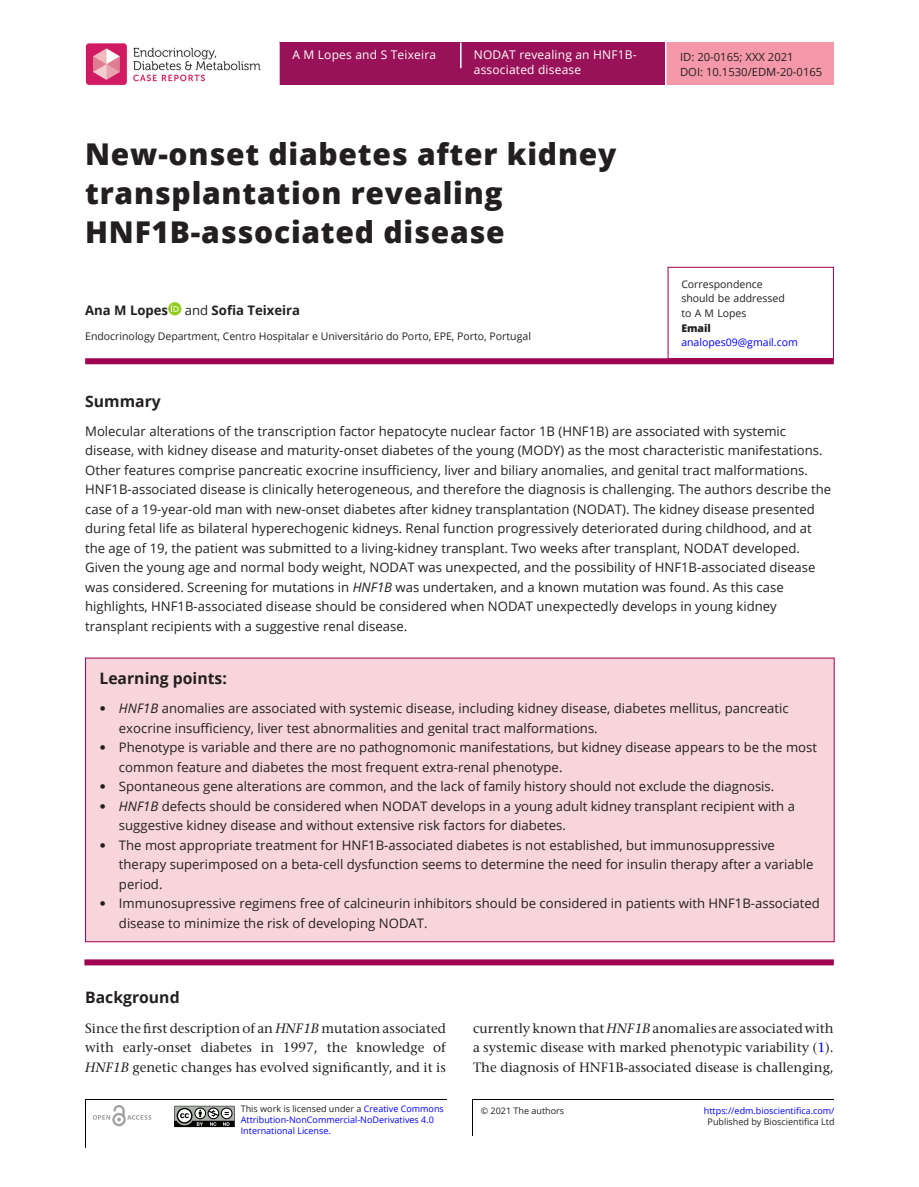
<style>
.page{position:relative;width:919px;height:1187px;background:#fff}
.page>*{position:absolute;margin:0;border:0;box-sizing:border-box;transform-origin:0 0}
.CT{font:800 30px/39px "Open Sans";letter-spacing:.025em;color:#231f20}
.H1_Rule{font:700 15.75px "Open Sans";color:#231f20}
.ABS_H{font:700 15.75px "Open Sans";color:#231f20}
.TXT{font:500 13.5px/19.5px "Stone Serif Std";color:#231f20;text-align:justify}
.ABS_TXT{font:13.2px/19.5px "Open Sans";color:#231f20}
.AU{font:700 13.2px "Open Sans";color:#231f20}
.Article_Title{font:12px/14.7px "Open Sans";letter-spacing:.015em;color:#fff}
.Author_Name{font:12px "Open Sans";letter-spacing:.015em;color:#fff}
.t1{font:11.25px/14.1px "Open Sans";color:#231f20}
.Address{font:10.5px "Open Sans";color:#231f20}
.Corres{font:10.5px "Open Sans";color:#231f20}
.Corres-2{font:10.5px "Open Sans";color:#00f}
.Corres-3{font:800 10.5px "Open Sans";color:#231f20}
.t2{font:9px/10.5px "Open Sans";color:#00f}
.t3{font:9px "Open Sans";color:#231f20}
.s1{font-weight:400}
.s2{font-style:italic}
.s3{font-family:"Frutiger LT Std"}
.s4{color:#00f}
.s5{color:#231f20}
</style>
<div class="page">
<div style="left:280px;top:43px;width:385px;height:42px;background:#991259"></div>
<div style="left:666px;top:43px;width:167px;height:42px;background:#f598a9"></div>
<svg style="left:460px;top:43px;width:1px;height:25px"></svg>
<img style="left:85px;top:43px;width:176px;height:42px">
<hr style="left:85px;top:1099px;width:1px;height:48px;background:#040503">
<hr style="left:472px;top:1099px;width:1px;height:36px;background:#050504">
<hr style="left:85px;top:1098px;width:361px;height:1px;background:#050504">
<hr style="left:472px;top:1099px;width:361px;height:1px;background:#050504">
<svg style="left:174px;top:1105px;width:61px;height:23px"></svg>
<svg style="left:93px;top:1105px;width:58px;height:21px"></svg>
<div style="left:85px;top:358px;width:748px;height:6px;background:#9e0151"></div>
<svg style="left:168px;top:302px;width:13px;height:13px"></svg>
<svg style="left:171px;top:304px;width:8px;height:8px"></svg>
<div style="left:667px;top:267px;width:166px;height:92px;border:1px solid #9e0151"></div>
<div style="left:86px;top:658px;width:748px;height:283px;background:#f7d5db"></div>
<div style="left:84px;top:959px;width:749px;height:6px;background:#9e0151"></div>
<p class="Author_Name" style="left:292px;top:47px;width:145px">A M Lopes and S Teixeira</p>
<p class="Article_Title" style="left:474px;top:47px;width:164px">NODAT revealing an HNF1B&shy;associated disease</p>
<p class="CT" style="left:85px;top:133px;width:532px">New-onset diabetes after kidney transplantation revealing<br>HNF1B-associated disease</p>
<p class="AU" style="left:85px;top:301px;width:84px">Ana M Lopes</p>
<p class="AU" style="left:185px;top:301px;width:117px"><span class="s1">and</span> Sofia Teixeira</p>
<p class="Address" style="left:85px;top:328px;width:447px">Endocrinology Department, Centro Hospitalar e Universitário do Porto, EPE, Porto, Portugal</p>
<p class="t1" style="left:680px;top:50px;width:144px">ID: 20-0165; XXX 2021<br>DOI: 10.1530/EDM-20-0165</p>
<p class="Corres" style="left:681px;top:277px;width:83px">Correspondence</p>
<p class="Corres" style="left:681px;top:291px;width:105px">should be addressed</p>
<p class="Corres" style="left:681px;top:306px;width:67px">to A M Lopes</p>
<p class="Corres-3" style="left:681px;top:320px;width:31px">Email</p>
<p class="Corres-2" style="left:681px;top:335px;width:118px">analopes09@gmail.com</p>
<p class="ABS_H" style="left:85px;top:390px;width:77px">Summary</p>
<p class="ABS_TXT" style="left:85px;top:420px;width:747px">Molecular alterations of the transcription factor hepatocyte nuclear factor 1B (HNF1B) are associated with systemic disease, with kidney disease and maturity-onset diabetes of the young (MODY) as the most characteristic manifestations.<br>Other features comprise pancreatic exocrine insufficiency, liver and biliary anomalies, and genital tract malformations.<br>HNF1B-associated disease is clinically heterogeneous, and therefore the diagnosis is challenging. The authors describe the case of a 19-year-old man with new-onset diabetes after kidney transplantation (NODAT). The kidney disease presented during fetal life as bilateral hyperechogenic kidneys. Renal function progressively deteriorated during childhood, and at the age of 19, the patient was submitted to a living-kidney transplant. Two weeks after transplant, NODAT developed.<br>Given the young age and normal body weight, NODAT was unexpected, and the possibility of HNF1B-associated disease was considered. Screening for mutations in <span class="s2">HNF1B</span> was undertaken, and a known mutation was found. As this case highlights, HNF1B-associated disease should be considered when NODAT unexpectedly develops in young kidney transplant recipients with a suggestive renal disease.</p>
<h1 class="H1_Rule" style="left:99px;top:667px;width:129px">Learning points:</h1>
<p class="ABS_TXT" style="left:119px;top:698px;width:671px;text-indent:-20px"><span class="s3">•</span> <span class="s2">HNF1B</span> anomalies are associated with systemic disease, including kidney disease, diabetes mellitus, pancreatic exocrine insufficiency, liver test abnormalities and genital tract malformations.</p>
<p class="ABS_TXT" style="left:119px;top:737px;width:699px;text-indent:-20px"><span class="s3">•</span> Phenotype is variable and there are no pathognomonic manifestations, but kidney disease appears to be the most common feature and diabetes the most frequent extra-renal phenotype.</p>
<p class="ABS_TXT" style="left:99px;top:776px;width:676px"><span class="s3">•</span> Spontaneous gene alterations are common, and the lack of family history should not exclude the diagnosis.</p>
<p class="ABS_TXT" style="left:119px;top:795px;width:677px;text-indent:-20px"><span class="s3">•</span> <span class="s2">HNF1B</span> defects should be considered when NODAT develops in a young adult kidney transplant recipient with a suggestive kidney disease and without extensive risk factors for diabetes.</p>
<p class="ABS_TXT" style="left:119px;top:834px;width:696px;text-indent:-20px"><span class="s3">•</span> The most appropriate treatment for HNF1B-associated diabetes is not established, but immunosuppressive therapy superimposed on a beta-cell dysfunction seems to determine the need for insulin therapy after a variable period.</p>
<p class="ABS_TXT" style="left:119px;top:893px;width:702px;text-indent:-20px"><span class="s3">•</span> Immunosupressive regimens free of calcineurin inhibitors should be considered in patients with HNF1B-associated disease to minimize the risk of developing NODAT.</p>
<p class="H1_Rule" style="left:85px;top:986px;width:96px">Background</p>
<p class="TXT" style="left:85px;top:1018px;width:362px">Since the first description of an <span class="s2">HNF1B</span> mutation associated with early-onset diabetes in 1997, the knowledge of <span class="s2">HNF1B</span> genetic changes has evolved significantly, and it is</p>
<p class="TXT" style="left:473px;top:1018px;width:362px">currently known that <span class="s2">HNF1B</span> anomalies are associated with a systemic disease with marked phenotypic variability (<span class="s4">1</span>).<br>The diagnosis of HNF1B-associated disease is challenging,</p>
<p class="t2" style="left:241px;top:1103px;width:204px"><span class="s5">This work is licensed under a</span> Creative Commons<br>Attribution-NonCommercial-NoDerivatives 4.0<br>International License.</p>
<p class="t3" style="left:481px;top:1103px;width:85px">© 2021 The authors</p>
<p class="t2" style="left:703px;top:1104px;width:132px">https://edm.bioscientifica.com/</p>
<p class="t3" style="left:707px;top:1115px;width:128px">Published by Bioscientifica Ltd</p>
</div>
